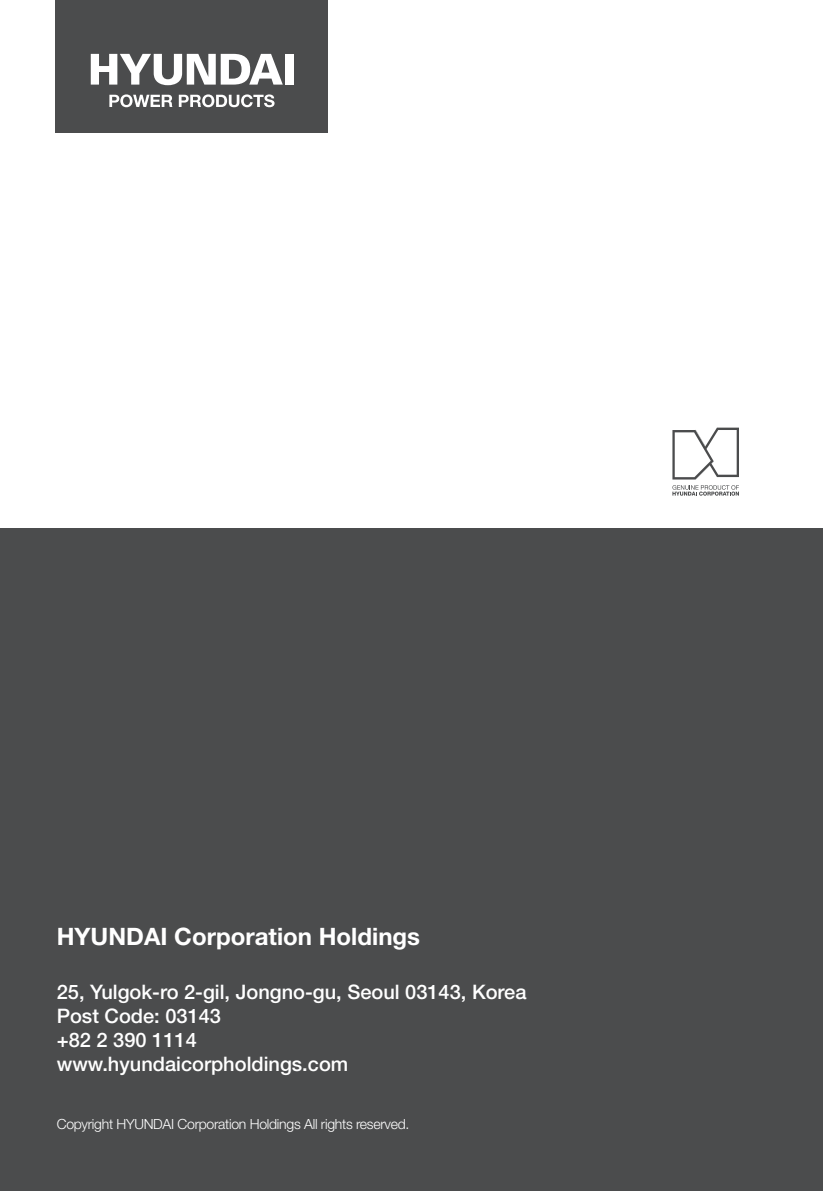
<style>
.page{position:relative;width:823px;height:1191px;background:#fff}
.page>*{position:absolute;margin:0;border:0;box-sizing:border-box;transform-origin:0 0}
.t1{font:700 24px "Helvetica Neue";color:#fff}
.t2{font:500 20px/24px "Helvetica Neue";color:#fff}
.t3{font:300 14px "Helvetica Neue";letter-spacing:-.02em;color:#fff}
</style>
<div class="page">
<div style="left:56px;top:0;width:272px;height:133px;background:#4b4c4d"></div>
<svg style="left:109px;top:94px;width:165px;height:13px"></svg>
<svg style="left:91px;top:54px;width:191px;height:31px"></svg>
<div style="left:285px;top:54px;width:8px;height:31px;background:#fff"></div>
<div style="left:0;top:529px;width:822px;height:662px;background:#4b4c4d"></div>
<svg style="left:672px;top:427px;width:66px;height:52px"></svg>
<svg style="left:672px;top:485px;width:66px;height:10px"></svg>
<p class="t1" style="left:57px;top:921px;width:365px">HYUNDAI Corporation Holdings</p>
<p class="t2" style="left:57px;top:980px;width:471px">25, Yulgok-ro 2-gil, Jongno-gu, Seoul 03143, Korea<br>Post Code: 03143<br>+82 2 390 1114<br>www.hyundaicorpholdings.com</p>
<p class="t3" style="left:57px;top:1115px;width:354px">Copyright HYUNDAI Corporation Holdings All rights reserved.</p>
</div>
